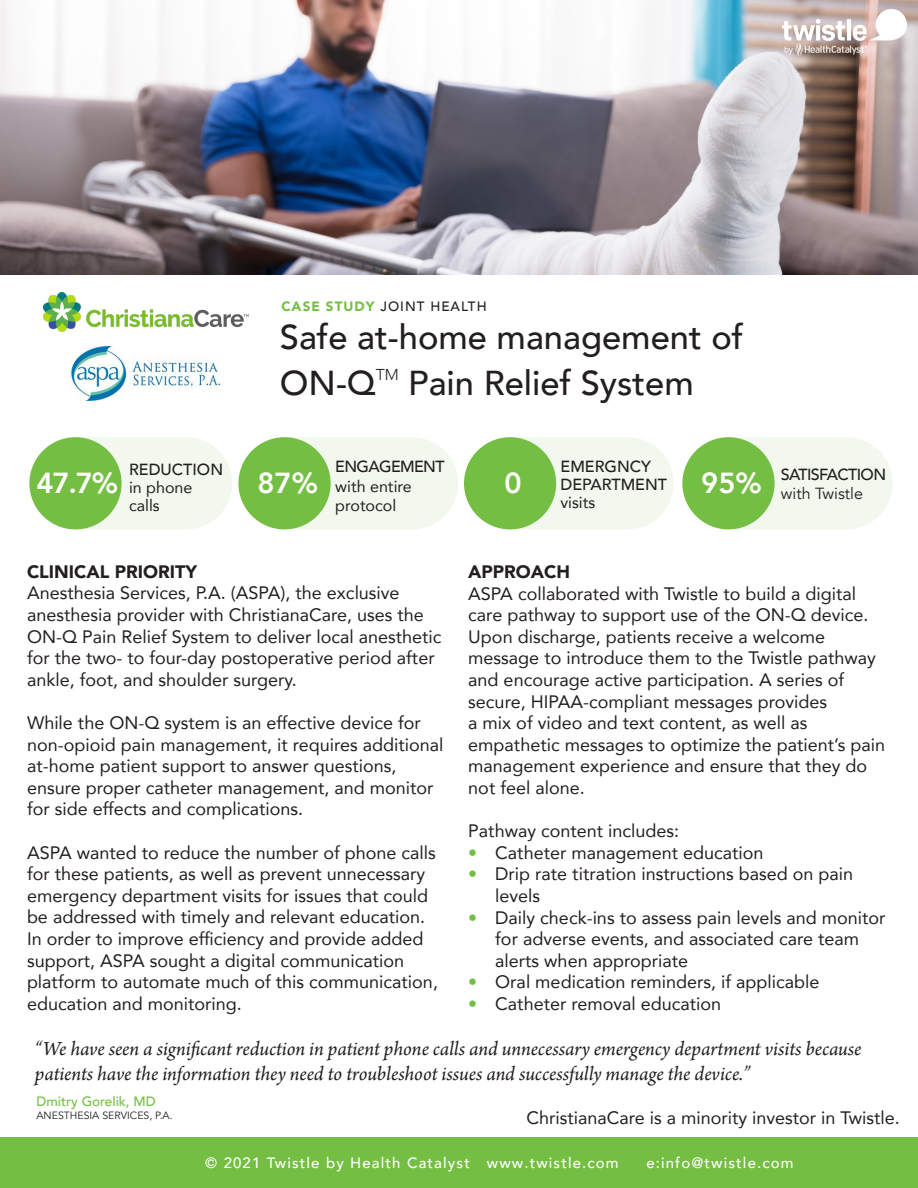
<style>
.page{position:relative;width:918px;height:1188px;background:#fff}
.page>*{position:absolute;margin:0;border:0;box-sizing:border-box;transform-origin:0 0}
.t1{font:500 34.5px/46.5px "Avenir";color:#231f20}
.t2{font:800 28.95px "Avenir";color:#fff}
.quote{font:italic 21px/25.2px "Arno Pro";letter-spacing:-.005em;color:#231f20}
.t3{font:18px/21.6px "Avenir";color:#231f20}
.t4{font:900 18px "Avenir";color:#231f20}
.t5{font:16.05px/19.4px "Avenir";color:#231f20}
.t6{font:500 16.05px/18px "Avenir";letter-spacing:-.01em;color:#231f20}
.t7{font:500 16.05px "Avenir";letter-spacing:-.04em;color:#231f20}
.t8{font:16.05px "Avenir";color:#231f20}
.t9{font:500 15px "Avenir";letter-spacing:.075em;color:#fff}
.t10{font:500 13.5px "Avenir";letter-spacing:.075em;color:#231f20}
.t11{font:500 13.5px "Avenir";color:#74bf43}
.t12{font:10.5px "Avenir";color:#231f20}
.s1{font-weight:900;color:#74bf43}
.s2{color:#74bf43}
</style>
<div class="page">
<img style="left:43px;top:292px;width:205px;height:40px">
<div style="left:0;top:1138px;width:918px;height:50px;background:#74bf43"></div>
<div style="left:238px;top:437px;width:220px;height:92px;background:#f2f8ed;border-radius:46px"></div>
<div style="left:466px;top:437px;width:208px;height:92px;background:#f2f8ed;border-radius:46px"></div>
<div style="left:682px;top:437px;width:210px;height:92px;background:#f2f8ed;border-radius:46px"></div>
<div style="left:29px;top:437px;width:203px;height:92px;background:#f2f8ed;border-radius:46px"></div>
<div style="left:238px;top:437px;width:93px;height:92px;background:#74bf43;border-radius:50%"></div>
<div style="left:464px;top:437px;width:92px;height:92px;background:#74bf43;border-radius:50%"></div>
<div style="left:682px;top:437px;width:93px;height:92px;background:#74bf43;border-radius:50%"></div>
<div style="left:29px;top:437px;width:93px;height:92px;background:#74bf43;border-radius:50%"></div>
<img style="left:71px;top:347px;width:150px;height:54px">
<img style="left:0;top:0;width:918px;height:274px">
<img style="left:783px;top:9px;width:123px;height:46px">
<p class="t10" style="left:281px;top:294px;width:207px"><span class="s1">CASE STUDY</span> JOINT HEALTH</p>
<p class="t1" style="left:280px;top:312px;width:465px">Safe at-home management of<br>ON-Q<sup>TM</sup> Pain Relief System</p>
<p class="t6" style="left:561px;top:456px;width:108px">EMERGNCY<br>DEPARTMENT</p>
<p class="t5" style="left:561px;top:492px;width:36px">visits</p>
<p class="t7" style="left:335px;top:453px;width:111px">ENGAGEMENT</p>
<p class="t5" style="left:335px;top:476px;width:78px">with entire protocol</p>
<p class="t6" style="left:129px;top:460px;width:96px">REDUCTION</p>
<p class="t5" style="left:129px;top:478px;width:65px;line-height:18px">in phone calls</p>
<p class="t2" style="left:36px;top:461px;width:83px">47.7%</p>
<p class="t2" style="left:257px;top:461px;width:62px">87%</p>
<p class="t2" style="left:504px;top:461px;width:19px">0</p>
<p class="t2" style="left:701px;top:461px;width:62px">95%</p>
<p class="t7" style="left:781px;top:461px;width:107px">SATISFACTION</p>
<p class="t8" style="left:781px;top:484px;width:84px">with Twistle</p>
<p class="t4" style="left:27px;top:556px;width:172px">CLINICAL PRIORITY</p>
<p class="t3" style="left:27px;top:582px;width:416px">Anesthesia Services, P.A. (ASPA), the exclusive anesthesia provider with ChristianaCare, uses the ON-Q Pain Relief System to deliver local anesthetic for the two- to four-day postoperative period after ankle, foot, and shoulder surgery.</p>
<p class="t3" style="left:27px;top:712px;width:418px">While the ON-Q system is an effective device for non-opioid pain management, it requires additional at-home patient support to answer questions, ensure proper catheter management, and monitor for side effects and complications.</p>
<p class="t3" style="left:27px;top:841px;width:413px">ASPA wanted to reduce the number of phone calls for these patients, as well as prevent unnecessary emergency department visits for issues that could be addressed with timely and relevant education.<br>In order to improve efficiency and provide added support, ASPA sought a digital communication platform to automate much of this communication, education and monitoring.</p>
<p class="t4" style="left:468px;top:556px;width:103px">APPROACH</p>
<p class="t3" style="left:468px;top:582px;width:418px">ASPA collaborated with Twistle to build a digital care pathway to support use of the ON-Q device.<br>Upon discharge, patients receive a welcome message to introduce them to the Twistle pathway and encourage active participation. A series of secure, HIPAA-compliant messages provides<br>a mix of video and text content, as well as empathetic messages to optimize the patient’s pain management experience and ensure that they do not feel alone.</p>
<p class="t3" style="left:468px;top:820px;width:212px">Pathway content includes:</p>
<p class="t3" style="left:468px;top:841px;width:297px"><span class="s2">•</span> Catheter management education</p>
<p class="t3" style="left:495px;top:863px;width:359px;text-indent:-27px"><span class="s2">•</span> Drip rate titration instructions based on pain levels</p>
<p class="t3" style="left:495px;top:906px;width:392px;text-indent:-27px"><span class="s2">•</span> Daily check-ins to assess pain levels and monitor for adverse events, and associated care team alerts when appropriate</p>
<p class="t3" style="left:468px;top:971px;width:353px"><span class="s2">•</span> Oral medication reminders, if applicable</p>
<p class="t3" style="left:468px;top:992px;width:254px"><span class="s2">•</span> Catheter removal education</p>
<p class="quote" style="left:35px;top:1037px;width:828px">“We have seen a significant reduction in patient phone calls and unnecessary emergency department visits because patients have the information they need to troubleshoot issues and successfully manage the device.”</p>
<p class="t11" style="left:36px;top:1090px;width:121px">Dmitry Gorelik, MD</p>
<p class="t12" style="left:36px;top:1109px;width:138px">ANESTHESIA SERVICES, P.A.</p>
<p class="t9" style="left:205px;top:1150px;width:415px">© 2021 Twistle by Health Catalyst www.twistle.com</p>
<p class="t9" style="left:646px;top:1150px;width:149px">e:info@twistle.com</p>
<p class="t3" style="left:526px;top:1107px;width:375px">ChristianaCare is a minority investor in Twistle.</p>
</div>
